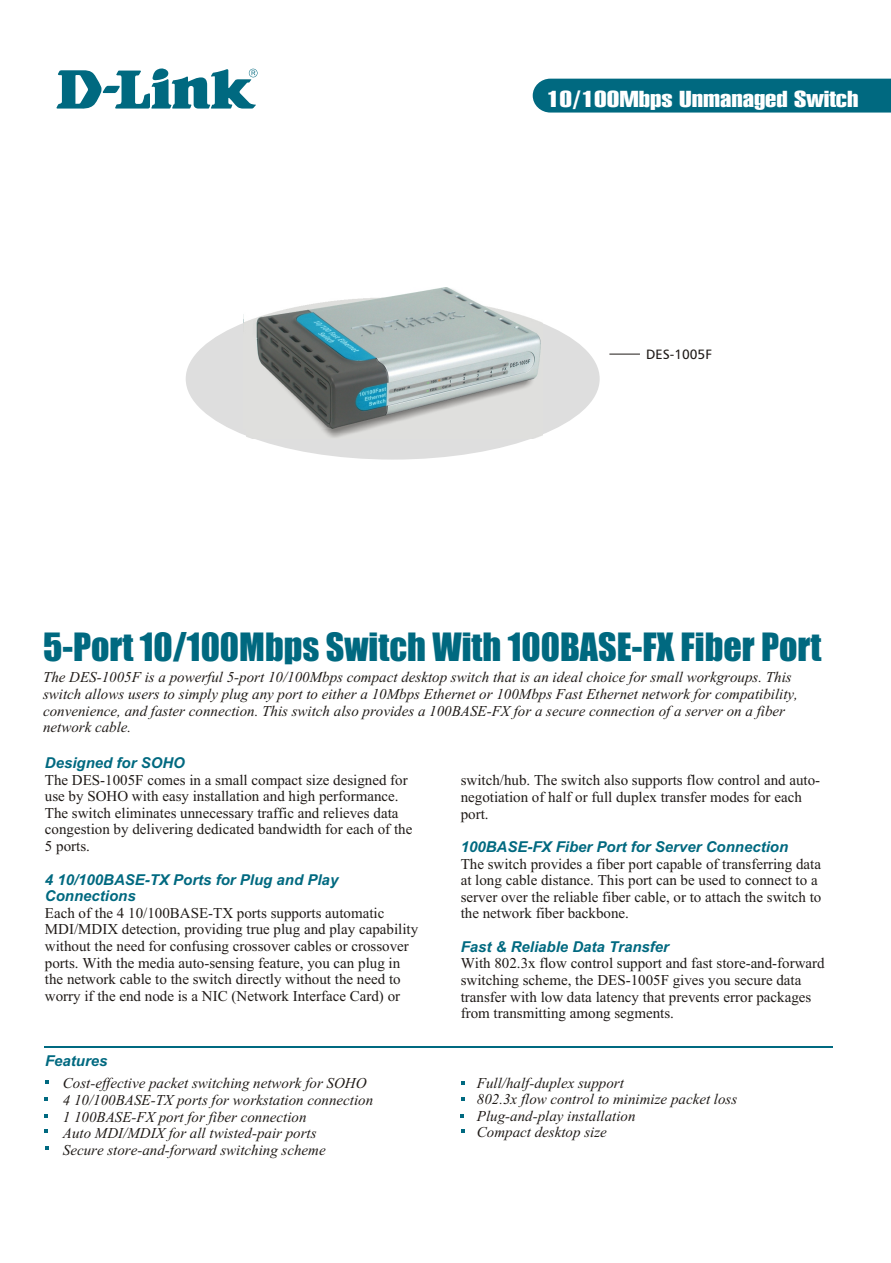
<style>
.page{position:relative;width:891px;height:1263px;background:#fff}
.page>*{position:absolute;margin:0;border:0;box-sizing:border-box;transform-origin:0 0}
.t1{font:36px "Impact";color:#006980}
.t2{font:22.5px "Swiss 911 X Cm BT";color:#fff;scale:1.48 1}
.t3{font:15px/16.6px "Times New Roman";color:#1f1a17}
.t4{font:italic 15px/16.6px "Times New Roman";color:#1f1a17}
.t5{font:italic 700 15px/16.8px "Arial";color:#006980}
.t6{font:13.5px "Humnst 777 BT";color:#1f1a17}
</style>
<div class="page">
<div style="left:186px;top:298px;width:414px;height:162px;background:#dedede;border-radius:50%"></div>
<hr style="left:609px;top:354px;width:31px;height:1px;background:#1f1a17">
<svg style="left:532px;top:78px;width:359px;height:35px;background:#0b6f85"></svg>
<hr style="left:44px;top:1046px;width:789px;height:1px;background:#006980">
<svg style="left:461px;top:1081px;width:4px;height:4px"></svg>
<svg style="left:44px;top:1097px;width:4px;height:4px"></svg>
<svg style="left:461px;top:1097px;width:4px;height:4px"></svg>
<svg style="left:44px;top:1114px;width:4px;height:4px"></svg>
<svg style="left:461px;top:1114px;width:3px;height:4px"></svg>
<svg style="left:44px;top:1129px;width:4px;height:4px"></svg>
<svg style="left:45px;top:1146px;width:4px;height:4px"></svg>
<svg style="left:461px;top:1129px;width:4px;height:4px"></svg>
<svg style="left:56px;top:68px;width:202px;height:41px"></svg>
<img style="left:248px;top:322px;width:294px;height:117px">
<img style="left:243px;top:287px;width:298px;height:142px">
<h2 class="t2" style="left:547px;top:90px;width:212px">10/100Mbps Unmanaged Switch</h2>
<p class="t6" style="left:646px;top:349px;width:67px">DES-1005F</p>
<h1 class="t1" style="left:43px;top:633px;width:780px">5-Port 10/100Mbps Switch With 100BASE-FX Fiber Port</h1>
<p class="t4" style="left:43px;top:671px;width:756px">The DES-1005F is a powerful 5-port 10/100Mbps compact desktop switch that is an ideal choice for small workgroups. This switch allows users to simply plug any port to either a 10Mbps Ethernet or 100Mbps Fast Ethernet network for compatibility, convenience, and faster connection. This switch also provides a 100BASE-FX for a secure connection of a server on a fiber network cable.</p>
<p class="t5" style="left:45px;top:756px;width:142px">Designed for SOHO</p>
<p class="t3" style="left:45px;top:773px;width:369px">The DES-1005F comes in a small compact size designed for use by SOHO with easy installation and high performance.<br>The switch eliminates unnecessary traffic and relieves data congestion by delivering dedicated bandwidth for each of the 5 ports.</p>
<p class="t5" style="left:45px;top:872px;width:295px">4 10/100BASE-TX Ports for Plug and Play<br>Connections</p>
<p class="t3" style="left:45px;top:906px;width:375px">Each of the 4 10/100BASE-TX ports supports automatic MDI/MDIX detection, providing true plug and play capability without the need for confusing crossover cables or crossover ports. With the media auto-sensing feature, you can plug in the network cable to the switch directly without the need to worry if the end node is a NIC (Network Interface Card) or</p>
<p class="t5" style="left:45px;top:1054px;width:64px">Features</p>
<p class="t3" style="left:461px;top:774px;width:361px">switch/hub. The switch also supports flow control and auto&shy;negotiation of half or full duplex transfer modes for each port.</p>
<p class="t3" style="left:461px;top:857px;width:362px">The switch provides a fiber port capable of transferring data at long cable distance. This port can be used to connect to a server over the reliable fiber cable, or to attach the switch to the network fiber backbone.</p>
<p class="t3" style="left:461px;top:957px;width:366px">With 802.3x flow control support and fast store-and-forward switching scheme, the DES-1005F gives you secure data transfer with low data latency that prevents error packages from transmitting among segments.</p>
<p class="t5" style="left:461px;top:840px;width:329px">100BASE-FX Fiber Port for Server Connection</p>
<p class="t5" style="left:461px;top:940px;width:210px">Fast &amp; Reliable Data Transfer</p>
<p class="t4" style="left:63px;top:1076px;width:312px">Cost-effective packet switching network for SOHO 4 10/100BASE-TX ports for workstation connection 1 100BASE-FX port for fiber connection<br>Auto MDI/MDIX for all twisted-pair ports<br>Secure store-and-forward switching scheme</p>
<p class="t4" style="left:477px;top:1076px;width:262px">Full/half-duplex support<br>802.3x flow control to minimize packet loss<br>Plug-and-play installation<br>Compact desktop size</p>
</div>
